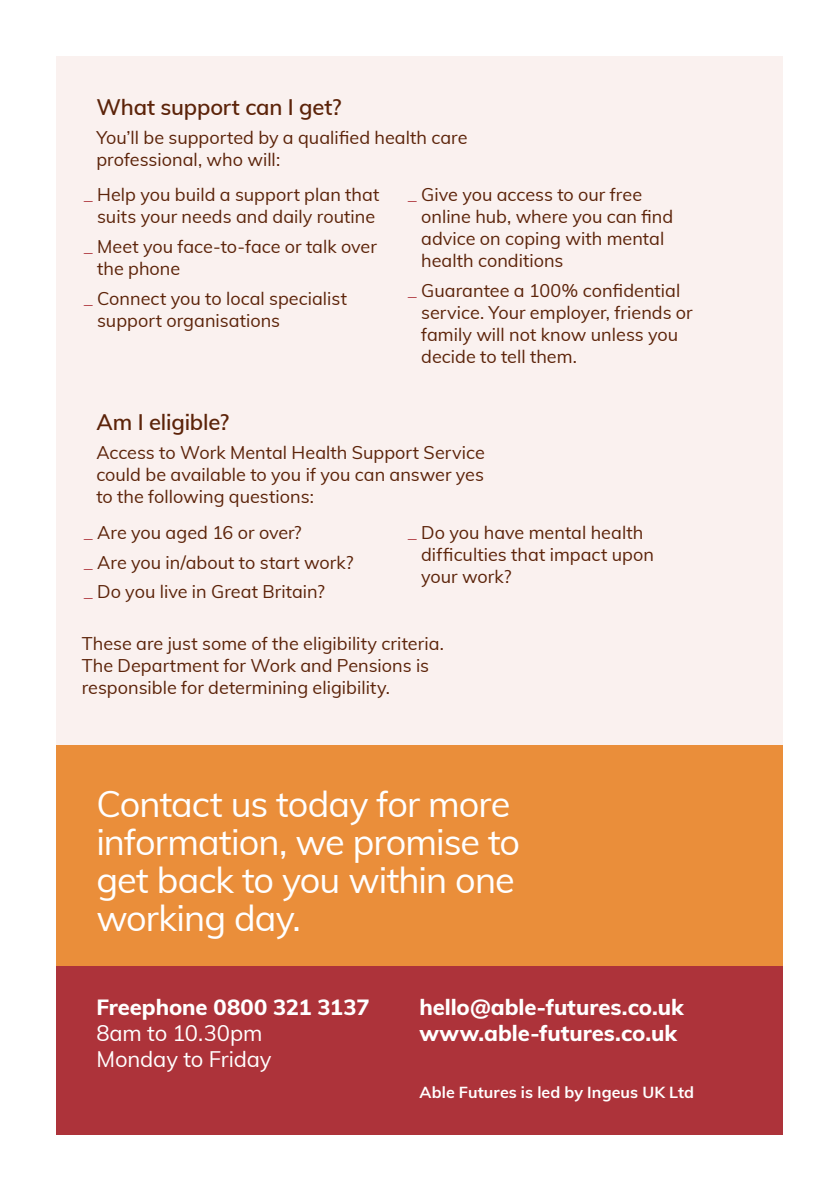
<style>
.page{position:relative;width:840px;height:1191px;background:#fff}
.page>*{position:absolute;margin:0;border:0;box-sizing:border-box;transform-origin:0 0}
.AF_A5_Back_white_18{font:36px/38px "Muli";letter-spacing:-.025em;color:#fff}
.AF_A5_Back_white_11{font:22px/26px "Muli";letter-spacing:-.005em;color:#fff}
.AF_A5_Back_white_11-2{font:800 22px/26px "Muli";letter-spacing:-.005em;color:#fff}
.AF_A5___Intro___head{font:600 22px "Muli";letter-spacing:-.01em;color:#5c2309}
.AF_A5___body_copy_9{font:18px/22px "Muli";color:#5c2309}
.AF_A5_Back_white_11-3{font:700 16px "Muli";letter-spacing:.005em;color:#fff}
.s1{color:#ad333a}
.s2{font-weight:800}
</style>
<div class="page">
<div style="left:57px;top:57px;width:725px;height:1069px;background:#faf1ef"></div>
<div style="left:57px;top:745px;width:725px;height:245px;background:#ea8e3a"></div>
<div style="left:57px;top:965px;width:725px;height:169px;background:#ad333a"></div>
<p class="AF_A5___Intro___head" style="left:96px;top:91px;width:246px">What support can I get?</p>
<p class="AF_A5___body_copy_9" style="left:96px;top:126px;width:372px">You’ll be supported by a qualified health care professional, who will:</p>
<p class="AF_A5___body_copy_9" style="left:84px;top:183px;width:297px;text-align:center"><span class="s1">_</span> Help you build a support plan that suits your needs and daily routine</p>
<p class="AF_A5___body_copy_9" style="left:97px;top:234px;width:281px;text-indent:-13px"><span class="s1">_</span> Meet you face-to-face or talk over the phone</p>
<p class="AF_A5___body_copy_9" style="left:97px;top:286px;width:251px;text-indent:-13px"><span class="s1">_</span> Connect you to local specialist support organisations</p>
<p class="AF_A5___body_copy_9" style="left:421px;top:183px;width:253px;text-indent:-13px"><span class="s1">_</span> Give you access to our free online hub, where you can find advice on coping with mental health conditions</p>
<p class="AF_A5___body_copy_9" style="left:421px;top:278px;width:273px;text-indent:-13px"><span class="s1">_</span> Guarantee a 100% confidential service. Your employer, friends or family will not know unless you decide to tell them.</p>
<p class="AF_A5___Intro___head" style="left:96px;top:406px;width:134px">Am I eligible?</p>
<p class="AF_A5___body_copy_9" style="left:96px;top:441px;width:390px;text-align:justify">Access to Work Mental Health Support Service could be available to you if you can answer yes to the following questions:</p>
<p class="AF_A5___body_copy_9" style="left:84px;top:520px;width:219px"><span class="s1">_</span> Are you aged 16 or over?</p>
<p class="AF_A5___body_copy_9" style="left:84px;top:550px;width:271px"><span class="s1">_</span> Are you in/about to start work?</p>
<p class="AF_A5___body_copy_9" style="left:84px;top:580px;width:242px"><span class="s1">_</span> Do you live in Great Britain?</p>
<p class="AF_A5___body_copy_9" style="left:421px;top:520px;width:234px;text-indent:-13px"><span class="s1">_</span> Do you have mental health difficulties that impact upon your work?</p>
<p class="AF_A5___body_copy_9" style="left:82px;top:632px;width:363px">These are just some of the eligibility criteria.<br>The Department for Work and Pensions is responsible for determining eligibility.</p>
<p class="AF_A5_Back_white_18" style="left:96px;top:783px;width:425px">Contact us today for more information, we promise to get back to you within one working day.</p>
<p class="AF_A5_Back_white_11" style="left:96px;top:992px;width:274px"><span class="s2">Freephone 0800 321 3137<br></span>8am to 10.30pm<br>Monday to Friday</p>
<p class="AF_A5_Back_white_11-2" style="left:419px;top:992px;width:266px">hello@able-futures.co.uk www.able-futures.co.uk</p>
<p class="AF_A5_Back_white_11-3" style="left:419px;top:1080px;width:276px">Able Futures is led by Ingeus UK Ltd</p>
</div>
